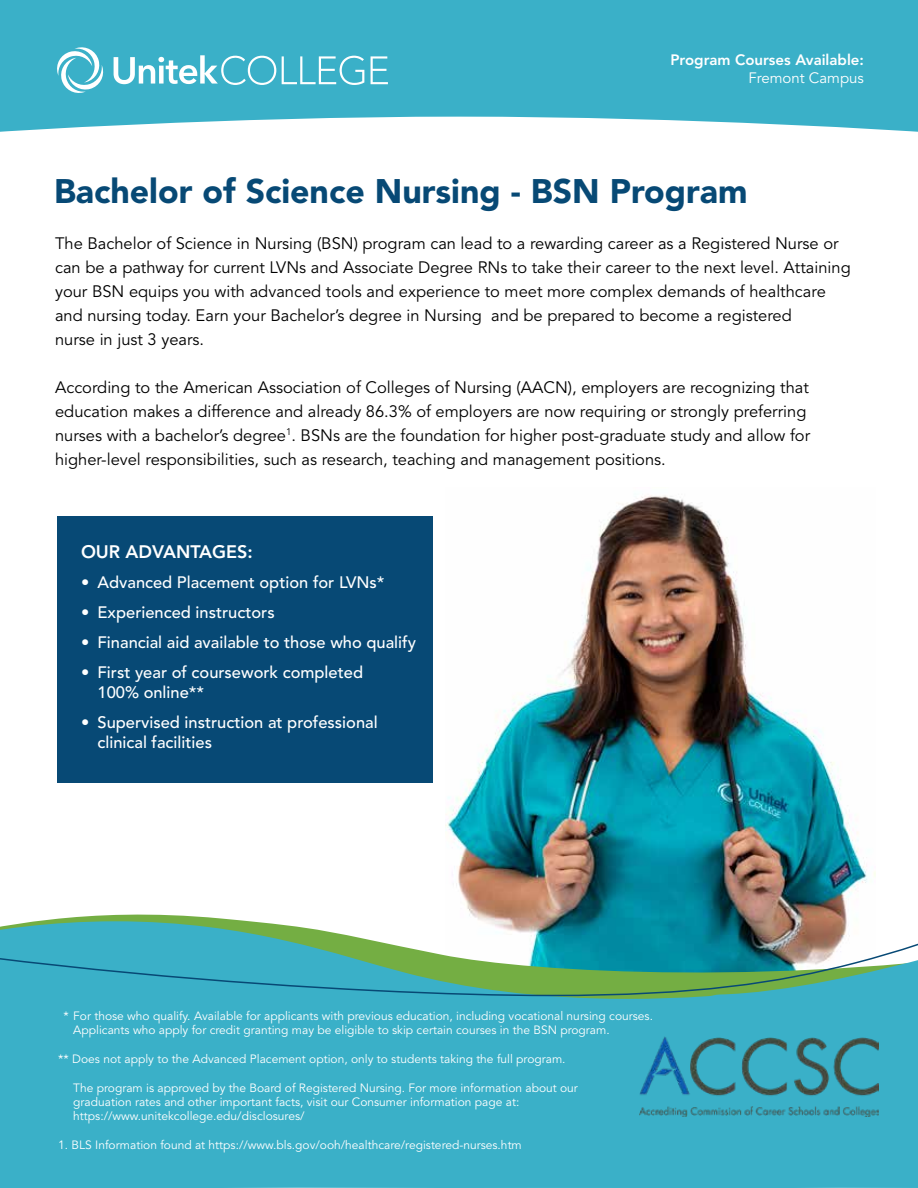
<style>
.page{position:relative;width:918px;height:1188px;background:#fff}
.page>*{position:absolute;margin:0;border:0;box-sizing:border-box;transform-origin:0 0}
.t1{font:900 33.9px "Avenir LT Std";color:#074975}
.t2{font:800 18px "Avenir LT Std";color:#fff}
.t3{font:16.5px/24px "Avenir LT Std";color:#000}
.t4{font:500 16.5px/19.8px "Avenir LT Std";color:#fff}
.t5{font:800 15px "Avenir LT Std";color:#fff}
.t6{font:15px "Avenir LT Std";color:#fff}
.t7{font:12px/14.4px "Avenir LT Std";color:#fff}
</style>
<div class="page">
<div style="left:57px;top:516px;width:376px;height:267px;background:#074975"></div>
<svg style="left:0;top:0;width:918px;height:132px;background:#4ab6cc"></svg>
<svg style="left:114px;top:55px;width:274px;height:30px"></svg>
<svg style="left:55px;top:45px;width:50px;height:50px"></svg>
<img style="left:446px;top:495px;width:430px;height:393px">
<div style="left:0;top:996px;width:918px;height:192px;background:#3ab0c8"></div>
<svg style="left:0;top:888px;width:918px;height:108px"></svg>
<img style="left:640px;top:1037px;width:238px;height:79px">
<p class="t5" style="left:670px;top:51px;width:195px">Program Courses Available:</p>
<p class="t6" style="left:748px;top:70px;width:117px">Fremont Campus</p>
<h1 class="t1" style="left:54px;top:170px;width:695px">Bachelor of Science Nursing - BSN Program</h1>
<p class="t3" style="left:55px;top:232px;width:797px">The Bachelor of Science in Nursing (BSN) program can lead to a rewarding career as a Registered Nurse or can be a pathway for current LVNs and Associate Degree RNs to take their career to the next level. Attaining your BSN equips you with advanced tools and experience to meet more complex demands of healthcare and nursing today. Earn your Bachelor’s degree in Nursing and be prepared to become a registered<br>nurse in just 3 years.</p>
<p class="t3" style="left:55px;top:376px;width:757px">According to the American Association of Colleges of Nursing (AACN), employers are recognizing that education makes a difference and already 86.3% of employers are now requiring or strongly preferring nurses with a bachelor’s degree<sup>1</sup>. BSNs are the foundation for higher post-graduate study and allow for higher-level responsibilities, such as research, teaching and management positions.</p>
<p class="t2" style="left:81px;top:541px;width:173px">OUR ADVANTAGES:</p>
<p class="t4" style="left:81px;top:573px;width:305px">• Advanced Placement option for LVNs*</p>
<p class="t4" style="left:81px;top:603px;width:195px">• Experienced instructors</p>
<p class="t4" style="left:81px;top:633px;width:336px">• Financial aid available to those who qualify</p>
<p class="t4" style="left:98px;top:663px;width:267px;text-indent:-16px">• First year of coursework completed<br>100% online**</p>
<p class="t4" style="left:98px;top:713px;width:282px;text-indent:-16px">• Supervised instruction at professional clinical facilities</p>
<p class="t7" style="left:73px;top:1009px;width:581px;text-indent:-10px">* For those who qualify. Available for applicants with previous education, including vocational nursing courses.<br>Applicants who apply for credit granting may be eligible to skip certain courses in the BSN program.</p>
<p class="t7" style="left:58px;top:1052px;width:509px">** Does not apply to the Advanced Placement option, only to students taking the full program.</p>
<p class="t7" style="left:73px;top:1081px;width:506px">The program is approved by the Board of Registered Nursing. For more information about our graduation rates and other important facts, visit our Consumer information page at: https://www.unitekcollege.edu/disclosures/</p>
<p class="t7" style="left:58px;top:1138px;width:465px">1. BLS Information found at https://www.bls.gov/ooh/healthcare/registered-nurses.htm</p>
</div>
